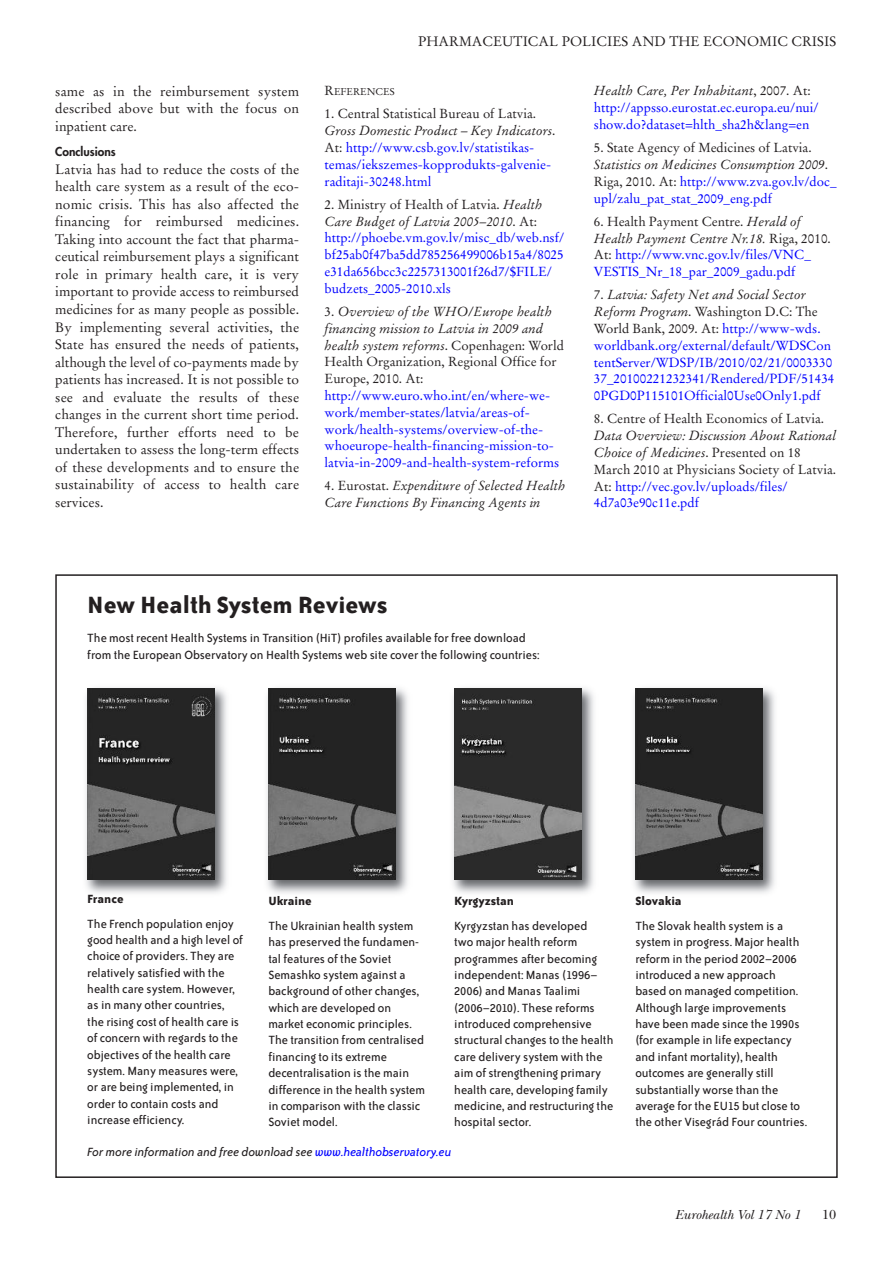
<style>
.page{position:relative;width:893px;height:1263px;background:#fff}
.page>*{position:absolute;margin:0;border:0;box-sizing:border-box;transform-origin:0 0}
.t1{font:700 27px "Bailey Sans ITC";color:#231f20}
.t2{font:13.65px/16.4px "Bailey Sans ITC";color:#231f20}
.t3{font:13.65px/17.5px "Stempel Garamond";letter-spacing:.01em;color:#231f20;text-align:justify}
.t4{font:italic 13.65px "Bailey Sans ITC";color:#231f20}
.t5{font:700 13.65px "Bailey Sans ITC";color:#231f20}
.t6{font:italic 13.65px "New Baskerville";color:#231f20}
.t7{font:13.65px "New Baskerville";color:#231f20}
.t8{font:13.2px/16.8px "Stempel Garamond";color:#00f}
.t9{font:italic 13.2px/16.8px "Stempel Garamond";color:#231f20}
.t10{font:13.2px/16.8px "Stempel Garamond";color:#231f20}
.t11{font:800 12px "Futura";color:#231f20}
.t12{font:9.9px "Stempel Garamond";color:#231f20}
.s1{font-size:13.2px}
.s2{color:#231f20}
.s3{font-style:italic;color:#231f20}
.s4{font-style:normal}
.s5{font-style:italic}
.s6{color:#00f}
</style>
<div class="page">
<img style="left:86px;top:687px;width:141px;height:207px">
<img style="left:87px;top:689px;width:127px;height:190px">
<img style="left:453px;top:687px;width:141px;height:207px">
<img style="left:454px;top:689px;width:127px;height:190px">
<img style="left:634px;top:687px;width:141px;height:207px">
<img style="left:635px;top:689px;width:127px;height:190px">
<img style="left:267px;top:687px;width:141px;height:207px">
<img style="left:268px;top:689px;width:127px;height:190px">
<p class="t3" style="left:55px;top:83px;width:245px">same as in the reimbursement system described above but with the focus on inpatient care.</p>
<p class="t11" style="left:55px;top:146px;width:62px">Conclusions</p>
<p class="t3" style="left:55px;top:161px;width:245px">Latvia has had to reduce the costs of the health care system as a result of the eco&shy;nomic crisis. This has also affected the financing for reimbursed medicines.<br>Taking into account the fact that pharma&shy;ceutical reimbursement plays a significant role in primary health care, it is very important to provide access to reimbursed medicines for as many people as possible.<br>By implementing several activities, the State has ensured the needs of patients, although the level of co-payments made by patients has increased. It is not possible to see and evaluate the results of these changes in the current short time period.<br>Therefore, further efforts need to be undertaken to assess the long-term effects of these developments and to ensure the sustainability of access to health care services.</p>
<p class="t3" style="left:418px;top:34px;width:420px">PHARMACEUTICAL POLICIES AND THE ECONOMIC CRISIS</p>
<p class="t12" style="left:325px;top:88px;width:72px"><span class="s1">R</span>EFERENCES</p>
<p class="t8" style="left:325px;top:107px;width:232px"><span class="s2">1. Central Statistical Bureau of Latvia.<br></span><span class="s3">Gross Domestic Product – Key Indicators</span><span class="s2">.<br>At:</span> http://www.csb.gov.lv/statistikas&shy;temas/iekszemes-kopprodukts-galvenie&shy;raditaji-30248.html</p>
<p class="t8" style="left:325px;top:197px;width:241px"><span class="s2">2. Ministry of Health of Latvia.</span> <span class="s3">Health Care Budget of Latvia 2005–2010</span><span class="s2">. At: </span>http://phoebe.vm.gov.lv/misc_db/web.nsf/ bf25ab0f47ba5dd785256499006b15a4/8025 e31da656bcc3c2257313001f26d7/$FILE/ budzets_2005-2010.xls</p>
<p class="t9" style="left:325px;top:304px;width:241px"><span class="s4">3.</span> Overview of the WHO/Europe health financing mission to Latvia in 2009 and health system reforms<span class="s4">. Copenhagen: World Health Organization, Regional Office for Europe, 2010. At:</span></p>
<p class="t8" style="left:325px;top:388px;width:236px">http://www.euro.who.int/en/where-we&shy;work/member-states/latvia/areas-of&shy;work/health-systems/overview-of-the&shy;whoeurope-health-financing-mission-to&shy;latvia-in-2009-and-health-system-reforms</p>
<p class="t9" style="left:325px;top:479px;width:242px"><span class="s4">4. Eurostat.</span> Expenditure of Selected Health<br>Care Functions By Financing Agents in</p>
<p class="t8" style="left:594px;top:84px;width:226px"><span class="s3">Health Care, Per Inhabitant</span><span class="s2">, 2007. At: </span>http://appsso.eurostat.ec.europa.eu/nui/ show.do?dataset=hlth_sha2h&amp;lang=en</p>
<p class="t8" style="left:594px;top:140px;width:244px"><span class="s2">5. State Agency of Medicines of Latvia.<br></span><span class="s3">Statistics on Medicines Consumption 2009</span><span class="s2">.<br>Riga, 2010. At:</span> http://www.zva.gov.lv/doc_ upl/zalu_pat_stat_2009_eng.pdf</p>
<p class="t8" style="left:594px;top:214px;width:238px"><span class="s2">6. Health Payment Centre.</span> <span class="s3">Herald of Health Payment Centre Nr.18.</span> <span class="s2">Riga, 2010.<br>At:</span> http://www.vnc.gov.lv/files/VNC_ VESTIS_Nr_18_par_2009_gadu.pdf</p>
<p class="t8" style="left:594px;top:288px;width:242px"><span class="s2">7.</span> <span class="s3">Latvia: Safety Net and Social Sector Reform Program</span><span class="s2">. Washington D.C: The World Bank, 2009. At:</span> http://www-wds. worldbank.org/external/default/WDSCon tentServer/WDSP/IB/2010/02/21/0003330<br>37_20100221232341/Rendered/PDF/51434<br>0PGD0P115101Official0Use0Only1.pdf</p>
<p class="t10" style="left:594px;top:412px;width:232px">8. Centre of Health Economics of Latvia.</p>
<p class="t10" style="left:594px;top:428px;width:244px"><span class="s5">Data Overview: Discussion About Rational Choice of Medicines</span>. Presented on 18<br>March 2010 at Physicians Society of Latvia.<br>At: <span class="s6">http://vec.gov.lv/uploads/files/ 4d7a03e90c11e.pdf</span></p>
<h1 class="t1" style="left:87px;top:595px;width:302px">New Health System Reviews</h1>
<p class="t2" style="left:87px;top:631px;width:454px">The most recent Health Systems in Transition (HiT) profiles available for free download from the European Observatory on Health Systems web site cover the following countries:</p>
<p class="t5" style="left:87px;top:894px;width:38px">France</p>
<p class="t2" style="left:87px;top:916px;width:157px">The French population enjoy good health and a high level of choice of providers. They are relatively satisfied with the health care system. However, as in many other countries, the rising cost of health care is of concern with regards to the objectives of the health care system. Many measures were, or are being implemented, in order to contain costs and increase efficiency.</p>
<p class="t5" style="left:268px;top:896px;width:45px">Ukraine</p>
<p class="t2" style="left:268px;top:918px;width:158px">The Ukrainian health system has preserved the fundamen&shy;tal features of the Soviet<br>Semashko system against a background of other changes, which are developed on market economic principles.<br>The transition from centralised financing to its extreme decentralisation is the main difference in the health system in comparison with the classic<br>Soviet model.</p>
<p class="t5" style="left:454px;top:896px;width:61px">Kyrgyzstan</p>
<p class="t2" style="left:454px;top:918px;width:161px">Kyrgyzstan has developed<br>two major health reform programmes after becoming independent: Manas (1996–<br>2006) and Manas Taalimi (2006–2010). These reforms introduced comprehensive structural changes to the health care delivery system with the aim of strengthening primary health care, developing family medicine, and restructuring the hospital sector.</p>
<p class="t4" style="left:87px;top:1147px;width:366px">For more information and free download see <span class="s6">www.healthobservatory.eu</span></p>
<p class="t5" style="left:635px;top:896px;width:48px">Slovakia</p>
<p class="t2" style="left:635px;top:918px;width:173px">The Slovak health system is a system in progress. Major health reform in the period 2002–2006 introduced a new approach based on managed competition.<br>Although large improvements have been made since the 1990s (for example in life expectancy and infant mortality), health outcomes are generally still substantially worse than the average for the EU15 but close to the other Visegrád Four countries.</p>
<p class="t6" style="left:675px;top:1206px;width:127px">Eurohealth Vol 17 No 1</p>
<p class="t7" style="left:822px;top:1206px;width:16px">10</p>
</div>
